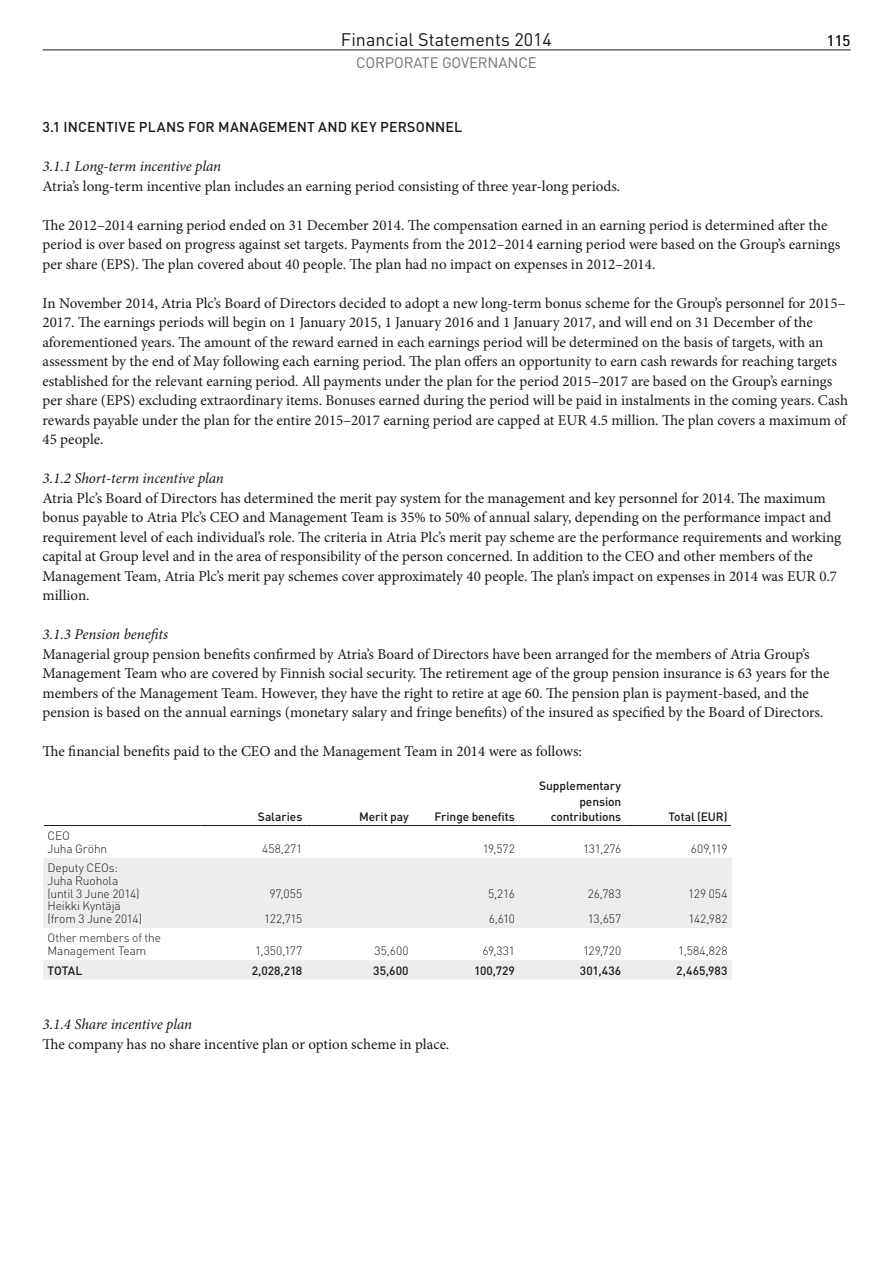
<style>
.page{position:relative;width:893px;height:1263px;background:#fff}
.page>*{position:absolute;margin:0;border:0;box-sizing:border-box;transform-origin:0 0}
.t1{font:18px "DINOT";color:#1a171c}
.t2{font:15px/19.5px "Minion Pro";color:#1a171c}
.t3{font:italic 15px "Minion Pro";letter-spacing:-.005em;color:#1a171c}
.t4{font:15px "DINOT";letter-spacing:-.01em;color:#707173}
.t5{font:15px "DINOT";color:#1a171c}
.t6{font:500 14.1px "DINOT";letter-spacing:.015em;color:#1a171c}
.t7{font:300 12px/12.8px "DINOT";letter-spacing:-.01em;color:#1a171c}
.t8{font:500 12px/15.8px "DINOT";letter-spacing:-.005em;color:#1a171c;text-align:right}
</style>
<div class="page">
<hr style="left:43px;top:49px;width:807px;height:1px;background:#1a171c">
<svg style="left:43px;top:858px;width:689px;height:121px;fill:#ededee"></svg>
<hr style="left:44px;top:825px;width:156px;height:1px;background:#1a171c">
<hr style="left:200px;top:825px;width:107px;height:1px;background:#1a171c">
<hr style="left:307px;top:825px;width:106px;height:1px;background:#1a171c">
<hr style="left:413px;top:825px;width:106px;height:1px;background:#1a171c">
<hr style="left:519px;top:825px;width:106px;height:1px;background:#1a171c">
<hr style="left:625px;top:825px;width:106px;height:1px;background:#1a171c">
<p class="t1" style="left:341px;top:27px;width:213px">Financial Statements 2014</p>
<p class="t4" style="left:356px;top:52px;width:182px">CORPORATE GOVERNANCE</p>
<p class="t5" style="left:827px;top:30px;width:25px">115</p>
<p class="t6" style="left:43px;top:117px;width:421px">3.1 INCENTIVE PLANS FOR MANAGEMENT AND KEY PERSONNEL</p>
<p class="t3" style="left:43px;top:156px;width:180px">3.1.1 Long-term incentive plan</p>
<p class="t2" style="left:43px;top:176px;width:579px">Atria’s long-term incentive plan includes an earning period consisting of three year-long periods.</p>
<p class="t2" style="left:43px;top:215px;width:799px">The 2012–2014 earning period ended on 31 December 2014. The compensation earned in an earning period is determined after the period is over based on progress against set targets. Payments from the 2012–2014 earning period were based on the Group’s earnings per share (EPS). The plan covered about 40 people. The plan had no impact on expenses in 2012–2014.</p>
<p class="t2" style="left:43px;top:293px;width:807px">In November 2014, Atria Plc’s Board of Directors decided to adopt a new long-term bonus scheme for the Group’s personnel for 2015– 2017. The earnings periods will begin on 1 January 2015, 1 January 2016 and 1 January 2017, and will end on 31 December of the aforementioned years. The amount of the reward earned in each earnings period will be determined on the basis of targets, with an assessment by the end of May following each earning period. The plan offers an opportunity to earn cash rewards for reaching targets established for the relevant earning period. All payments under the plan for the period 2015–2017 are based on the Group’s earnings per share (EPS) excluding extraordinary items. Bonuses earned during the period will be paid in instalments in the coming years. Cash rewards payable under the plan for the entire 2015–2017 earning period are capped at EUR 4.5 million. The plan covers a maximum of 45 people.</p>
<p class="t3" style="left:43px;top:468px;width:183px">3.1.2 Short-term incentive plan</p>
<p class="t2" style="left:43px;top:488px;width:800px">Atria Plc’s Board of Directors has determined the merit pay system for the management and key personnel for 2014. The maximum bonus payable to Atria Plc’s CEO and Management Team is 35% to 50% of annual salary, depending on the performance impact and requirement level of each individual’s role. The criteria in Atria Plc’s merit pay scheme are the performance requirements and working capital at Group level and in the area of responsibility of the person concerned. In addition to the CEO and other members of the Management Team, Atria Plc’s merit pay schemes cover approximately 40 people. The plan’s impact on expenses in 2014 was EUR 0.7 million.</p>
<p class="t3" style="left:43px;top:624px;width:127px">3.1.3 Pension benefits</p>
<p class="t2" style="left:43px;top:644px;width:788px">Managerial group pension benefits confirmed by Atria’s Board of Directors have been arranged for the members of Atria Group’s Management Team who are covered by Finnish social security. The retirement age of the group pension insurance is 63 years for the members of the Management Team. However, they have the right to retire at age 60. The pension plan is payment-based, and the pension is based on the annual earnings (monetary salary and fringe benefits) of the insured as specified by the Board of Directors.</p>
<p class="t2" style="left:43px;top:742px;width:541px">The financial benefits paid to the CEO and the Management Team in 2014 were as follows:</p>
<p class="t7" style="left:48px;top:829px;width:61px">CEO<br>Juha Gröhn</p>
<p class="t7" style="left:48px;top:861px;width:96px">Deputy CEOs:<br>Juha Ruohola (until 3 June 2014)<br>Heikki Kyntäjä (from 3 June 2014)</p>
<p class="t7" style="left:48px;top:931px;width:115px">Other members of the<br>Management Team</p>
<p class="t8" style="left:258px;top:809px;width:46px">Salaries</p>
<p class="t8" style="left:359px;top:809px;width:51px">Merit pay</p>
<p class="t8" style="left:434px;top:809px;width:82px">Fringe benefits</p>
<p class="t8" style="left:539px;top:777px;width:84px">Supplementary pension contributions</p>
<p class="t8" style="left:668px;top:809px;width:61px">Total (EUR)</p>
<p class="t7" style="left:262px;top:841px;width:42px">458,271</p>
<p class="t7" style="left:483px;top:841px;width:34px">19,572</p>
<p class="t7" style="left:583px;top:841px;width:39px">131,276</p>
<p class="t7" style="left:691px;top:841px;width:38px">609,119</p>
<p class="t7" style="left:264px;top:880px;width:40px;line-height:25.5px;text-align:center">97,055<br>122,715</p>
<p class="t7" style="left:488px;top:880px;width:28px;line-height:25.5px">5,216<br>6,610</p>
<p class="t7" style="left:588px;top:880px;width:35px;line-height:25.5px">26,783<br>13,657</p>
<p class="t7" style="left:688px;top:880px;width:41px;line-height:25.5px">129 054<br>142,982</p>
<p class="t7" style="left:255px;top:944px;width:49px">1,350,177</p>
<p class="t7" style="left:374px;top:944px;width:36px">35,600</p>
<p class="t7" style="left:482px;top:944px;width:34px">69,331</p>
<p class="t7" style="left:583px;top:944px;width:40px">129,720</p>
<p class="t7" style="left:678px;top:944px;width:51px">1,584,828</p>
<p class="t8" style="left:48px;top:962px;width:36px">TOTAL</p>
<p class="t8" style="left:252px;top:962px;width:52px">2,028,218</p>
<p class="t8" style="left:373px;top:962px;width:37px">35,600</p>
<p class="t8" style="left:474px;top:962px;width:42px">100,729</p>
<p class="t8" style="left:580px;top:962px;width:43px">301,436</p>
<p class="t8" style="left:676px;top:962px;width:53px">2,465,983</p>
<p class="t3" style="left:43px;top:1014px;width:151px">3.1.4 Share incentive plan</p>
<p class="t2" style="left:43px;top:1034px;width:408px">The company has no share incentive plan or option scheme in place.</p>
</div>
